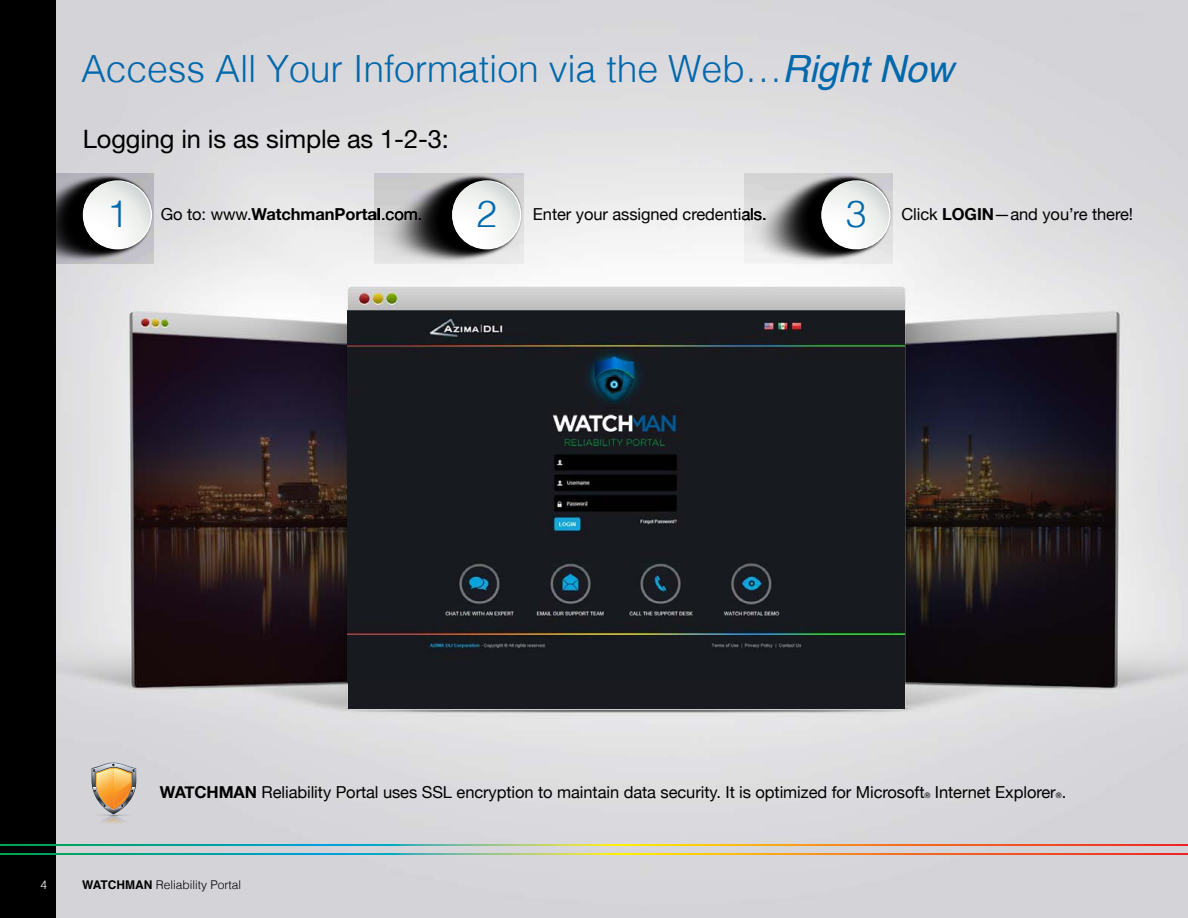
<style>
.page{position:relative;width:1188px;height:918px;background:#fff}
.page>*{position:absolute;margin:0;border:0;box-sizing:border-box;transform-origin:0 0}
.t1{font:300 37.5px "Helvetica";letter-spacing:-.005em;color:#0068ac}
.t2{font:25.5px "Helvetica Neue";letter-spacing:-.005em;color:#000}
.t3{font:16.5px "Helvetica Neue";letter-spacing:-.005em;color:#000}
.t4{font:300 12px "Helvetica";color:#000}
.t5{font:300 12px "Helvetica";color:#fff}
.s1{font-weight:400;font-style:italic}
.s2{font-weight:700}
.s3{font-size:7.5px}
</style>
<div class="page">
<img style="left:56px;top:0;width:1132px;height:918px">
<div style="left:348px;top:311px;width:556px;height:398px;background:#191a1f"></div>
<img style="left:348px;top:318px;width:556px;height:331px">
<svg style="left:56px;top:174px;width:98px;height:90px;background:#636266"></svg>
<svg style="left:83px;top:180px;width:69px;height:69px"></svg>
<svg style="left:83px;top:181px;width:68px;height:68px"></svg>
<svg style="left:92px;top:762px;width:44px;height:64px;background:#cdb08b"></svg>
<svg style="left:375px;top:174px;width:148px;height:90px;background:#969697"></svg>
<svg style="left:452px;top:180px;width:69px;height:69px"></svg>
<svg style="left:452px;top:181px;width:68px;height:68px"></svg>
<svg style="left:744px;top:174px;width:148px;height:90px;background:#9c9c9c"></svg>
<svg style="left:822px;top:180px;width:69px;height:69px"></svg>
<svg style="left:821px;top:181px;width:68px;height:68px"></svg>
<div style="left:0;top:0;width:56px;height:918px;background:#000"></div>
<svg style="left:0;top:853px;width:1188px;height:1px"></svg>
<svg style="left:0;top:844px;width:1188px;height:2px;background:#939757"></svg>
<h1 class="t1" style="left:81px;top:37px;width:874px">Access All Your Information via the Web…<span class="s1">Right Now</span></h1>
<h2 class="t2" style="left:83px;top:124px;width:368px">Logging in is as simple as 1-2-3:</h2>
<h1 class="t1" style="left:107px;top:182px;width:22px">1</h1>
<h1 class="t1" style="left:476px;top:182px;width:22px">2</h1>
<h1 class="t1" style="left:846px;top:182px;width:22px">3</h1>
<p class="t3" style="left:161px;top:203px;width:263px">Go to: www.<span class="s2">WatchmanPortal</span>.com.</p>
<p class="t3" style="left:533px;top:202px;width:235px">Enter your assigned credentials.</p>
<p class="t3" style="left:901px;top:203px;width:233px">Click <span class="s2">LOGIN</span>—and you’re there!</p>
<p class="t3" style="left:160px;top:780px;width:908px"><span class="s2">WATCHMAN</span> Reliability Portal uses SSL encryption to maintain data security. It is optimized for Microsoft<span class="s3">®</span> Internet Explorer<span class="s3">®</span>.</p>
<p class="t5" style="left:41px;top:874px;width:8px">4</p>
<p class="t4" style="left:82px;top:874px;width:161px"><span class="s2">WATCHMAN</span> Reliability Portal</p>
</div>
